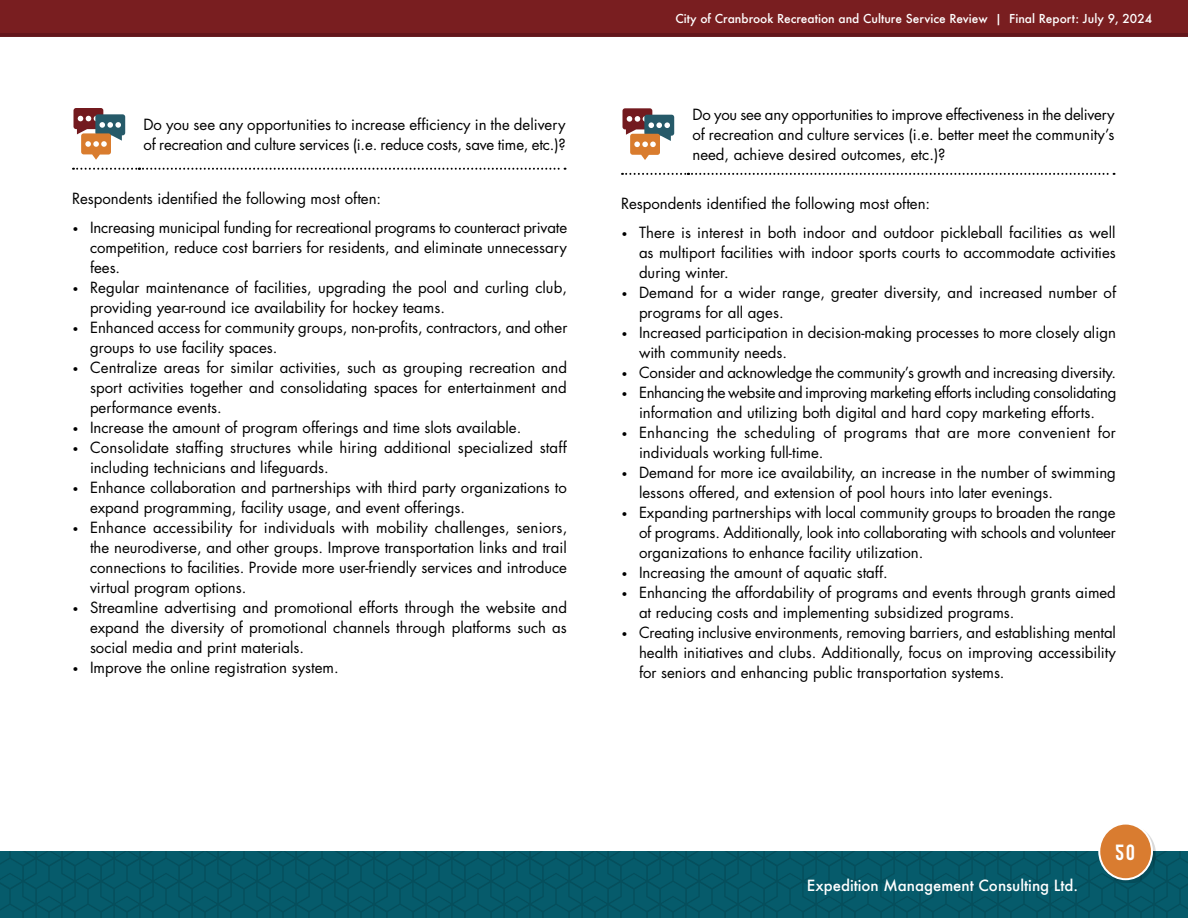
<style>
.page{position:relative;width:1188px;height:918px;background:#fff}
.page>*{position:absolute;margin:0;border:0;box-sizing:border-box;transform-origin:0 0}
.t1{font:700 22px "Bison";color:#fff}
.t2{font:15px/20px "Futura Std";color:#000}
.t3{font:15px/20px "Futura Std";letter-spacing:-.02em;color:#000;text-align:center}
.t4{font:500 15px "Futura";color:#fff}
.t5{font:500 12px "Futura";color:#fff}
.s1{font-family:"Gudea"}
</style>
<div class="page">
<div style="left:0;top:851px;width:1188px;height:67px;background:linear-gradient(to right,#065968,#065968)"></div>
<div style="left:0;top:32px;width:1188px;height:5px;background:#63161b"></div>
<div style="left:0;top:0;width:1188px;height:33px;background:#791e20"></div>
<div style="left:1101px;top:825px;width:55px;height:58px;background:#000;opacity:.15"></div>
<div style="left:1099px;top:824px;width:53px;height:55px;background:#d97c30;border-radius:50%"></div>
<div style="left:1098px;top:823px;width:55px;height:57px;border:2px solid #fff;border-radius:50%"></div>
<svg style="left:73px;top:168px;width:493px;height:2px"></svg>
<svg style="left:74px;top:108px;width:51px;height:52px"></svg>
<svg style="left:622px;top:173px;width:493px;height:2px"></svg>
<svg style="left:623px;top:108px;width:51px;height:52px"></svg>
<p class="t2" style="left:143px;top:115px;width:424px">Do you see any opportunities to increase efficiency in the delivery of recreation and culture services (i.e. reduce costs, save time, etc.)?</p>
<p class="t2" style="left:72px;top:188px;width:311px">Respondents identified the following most often:</p>
<p class="t2" style="left:90px;top:217px;width:479px;text-align:justify;text-indent:-18px"><span class="s1">•</span> Increasing municipal funding for recreational programs to counteract private competition, reduce cost barriers for residents, and eliminate unnecessary fees.</p>
<p class="t2" style="left:90px;top:277px;width:479px;text-indent:-18px"><span class="s1">•</span> Regular maintenance of facilities, upgrading the pool and curling club, providing year-round ice availability for hockey teams.</p>
<p class="t2" style="left:90px;top:317px;width:479px;text-indent:-18px"><span class="s1">•</span> Enhanced access for community groups, non-profits, contractors, and other groups to use facility spaces.</p>
<p class="t2" style="left:90px;top:357px;width:479px;text-align:justify;text-indent:-18px"><span class="s1">•</span> Centralize areas for similar activities, such as grouping recreation and sport activities together and consolidating spaces for entertainment and performance events.</p>
<p class="t2" style="left:72px;top:417px;width:451px"><span class="s1">•</span> Increase the amount of program offerings and time slots available.</p>
<p class="t2" style="left:90px;top:437px;width:478px;text-indent:-18px"><span class="s1">•</span> Consolidate staffing structures while hiring additional specialized staff including technicians and lifeguards.</p>
<p class="t2" style="left:90px;top:477px;width:479px;text-indent:-18px"><span class="s1">•</span> Enhance collaboration and partnerships with third party organizations to expand programming, facility usage, and event offerings.</p>
<p class="t2" style="left:90px;top:517px;width:479px;text-align:justify;text-indent:-18px"><span class="s1">•</span> Enhance accessibility for individuals with mobility challenges, seniors, the neurodiverse, and other groups. Improve transportation links and trail connections to facilities. Provide more user-friendly services and introduce virtual program options.</p>
<p class="t2" style="left:90px;top:597px;width:479px;text-align:justify;text-indent:-18px"><span class="s1">•</span> Streamline advertising and promotional efforts through the website and expand the diversity of promotional channels through platforms such as social media and print materials.</p>
<p class="t2" style="left:72px;top:657px;width:268px"><span class="s1">•</span> Improve the online registration system.</p>
<p class="t5" style="left:676px;top:10px;width:478px">City of Cranbrook Recreation and Culture Service Review | Final Report: July 9, 2024</p>
<p class="t2" style="left:692px;top:105px;width:424px;text-align:justify">Do you see any opportunities to improve effectiveness in the delivery of recreation and culture services (i.e. better meet the community’s need, achieve desired outcomes, etc.)?</p>
<p class="t2" style="left:621px;top:194px;width:311px">Respondents identified the following most often:</p>
<p class="t2" style="left:639px;top:223px;width:478px;text-align:justify;text-indent:-18px"><span class="s1">•</span> There is interest in both indoor and outdoor pickleball facilities as well as multiport facilities with indoor sports courts to accommodate activities during winter.</p>
<p class="t2" style="left:639px;top:283px;width:479px;text-indent:-18px"><span class="s1">•</span> Demand for a wider range, greater diversity, and increased number of programs for all ages.</p>
<p class="t2" style="left:639px;top:323px;width:478px;text-indent:-18px"><span class="s1">•</span> Increased participation in decision-making processes to more closely align with community needs.</p>
<p class="t2" style="left:621px;top:363px;width:497px"><span class="s1">•</span> Consider and acknowledge the community’s growth and increasing diversity.</p>
<p class="t3" style="left:621px;top:383px;width:497px"><span class="s1">•</span> Enhancing the website and improving marketing efforts including consolidating information and utilizing both digital and hard copy marketing efforts.</p>
<p class="t2" style="left:639px;top:423px;width:478px;text-indent:-18px"><span class="s1">•</span> Enhancing the scheduling of programs that are more convenient for individuals working full-time.</p>
<p class="t2" style="left:639px;top:463px;width:479px;text-indent:-18px"><span class="s1">•</span> Demand for more ice availability, an increase in the number of swimming lessons offered, and extension of pool hours into later evenings.</p>
<p class="t2" style="left:639px;top:503px;width:478px;text-align:justify;text-indent:-18px"><span class="s1">•</span> Expanding partnerships with local community groups to broaden the range of programs. Additionally, look into collaborating with schools and volunteer organizations to enhance facility utilization.</p>
<p class="t2" style="left:621px;top:563px;width:268px"><span class="s1">•</span> Increasing the amount of aquatic staff.</p>
<p class="t2" style="left:639px;top:583px;width:478px;text-indent:-18px"><span class="s1">•</span> Enhancing the affordability of programs and events through grants aimed at reducing costs and implementing subsidized programs.</p>
<p class="t2" style="left:639px;top:623px;width:478px;text-align:justify;text-indent:-18px"><span class="s1">•</span> Creating inclusive environments, removing barriers, and establishing mental health initiatives and clubs. Additionally, focus on improving accessibility for seniors and enhancing public transportation systems.</p>
<p class="t4" style="left:807px;top:876px;width:273px">Expedition Management Consulting Ltd.</p>
<h1 class="t1" style="left:1116px;top:841px;width:21px">50</h1>
</div>
